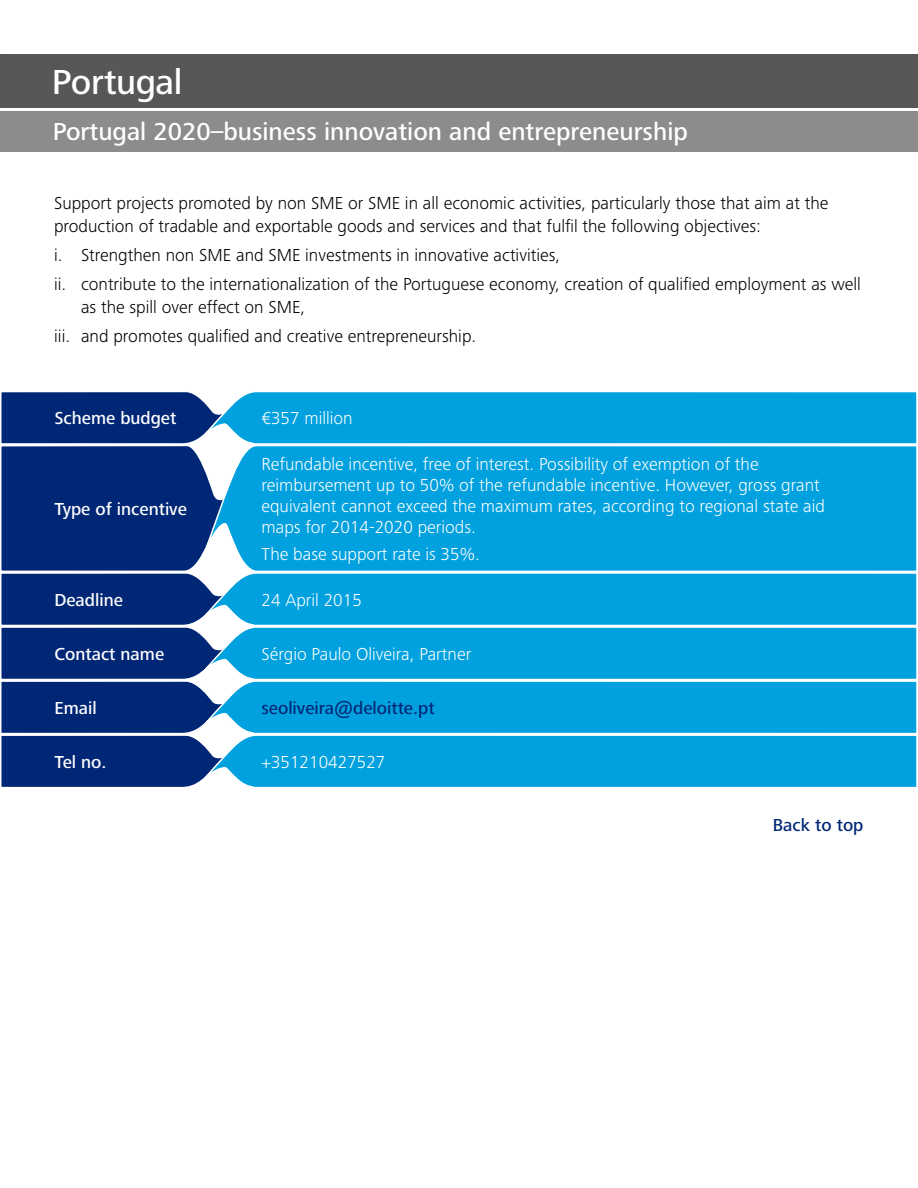
<style>
.page{position:relative;width:918px;height:1188px;background:#fff}
.page>*{position:absolute;margin:0;border:0;box-sizing:border-box;transform-origin:0 0}
.t1{font:500 36px "Frutiger Next Pro";letter-spacing:-.015em;color:#fff}
.t2{font:500 25.5px "Frutiger Next Pro";color:#fff}
.t3{font:300 18px/29.2px "Frutiger Next Pro";color:#000}
.t4{font:300 18px/21px "Frutiger Next Pro";color:#fff}
.t5{font:500 18px "Frutiger Next Pro";color:#fff}
.t6{font:500 18px "Frutiger Next Pro";color:#002776}
</style>
<div class="page">
<svg style="left:1px;top:392px;width:916px;height:395px;background:#118dc9"></svg>
<div style="left:0;top:54px;width:918px;height:54px;background:#575757"></div>
<div style="left:0;top:111px;width:918px;height:40px;background:#8c8c8c"></div>
<h1 class="t1" style="left:52px;top:61px;width:132px">Portugal</h1>
<h2 class="t2" style="left:53px;top:117px;width:637px">Portugal 2020–business innovation and entrepreneurship</h2>
<p class="t3" style="left:54px;top:192px;width:776px;line-height:22.5px">Support projects promoted by non SME or SME in all economic activities, particularly those that aim at the production of tradable and exportable goods and services and that fulfil the following objectives:</p>
<p class="t3" style="left:54px;top:240px;width:808px">i. Strengthen non SME and SME investments in innovative activities,<br>ii. contribute to the internationalization of the Portuguese economy, creation of qualified employment as well</p>
<p class="t3" style="left:54px;top:292px;width:424px;text-indent:27px">as the spill over effect on SME,<br>iii. and promotes qualified and creative entrepreneurship.</p>
<p class="t5" style="left:54px;top:408px;width:124px">Scheme budget</p>
<p class="t4" style="left:261px;top:408px;width:93px">€357 million</p>
<p class="t5" style="left:54px;top:499px;width:134px">Type of incentive</p>
<p class="t4" style="left:261px;top:453px;width:565px">Refundable incentive, free of interest. Possibility of exemption of the reimbursement up to 50% of the refundable incentive. However, gross grant equivalent cannot exceed the maximum rates, according to regional state aid maps for 2014-2020 periods.</p>
<p class="t4" style="left:261px;top:544px;width:220px">The base support rate is 35%.</p>
<p class="t5" style="left:54px;top:589px;width:70px">Deadline</p>
<p class="t4" style="left:261px;top:589px;width:102px">24 April 2015</p>
<p class="t5" style="left:54px;top:643px;width:111px">Contact name</p>
<p class="t4" style="left:261px;top:643px;width:211px">Sérgio Paulo Oliveira, Partner</p>
<p class="t5" style="left:54px;top:698px;width:44px">Email</p>
<p class="t6" style="left:261px;top:698px;width:175px">seoliveira@deloitte.pt</p>
<p class="t5" style="left:54px;top:752px;width:54px">Tel no.</p>
<p class="t4" style="left:261px;top:751px;width:126px">+351210427527</p>
<p class="t6" style="left:773px;top:815px;width:92px">Back to top</p>
</div>
